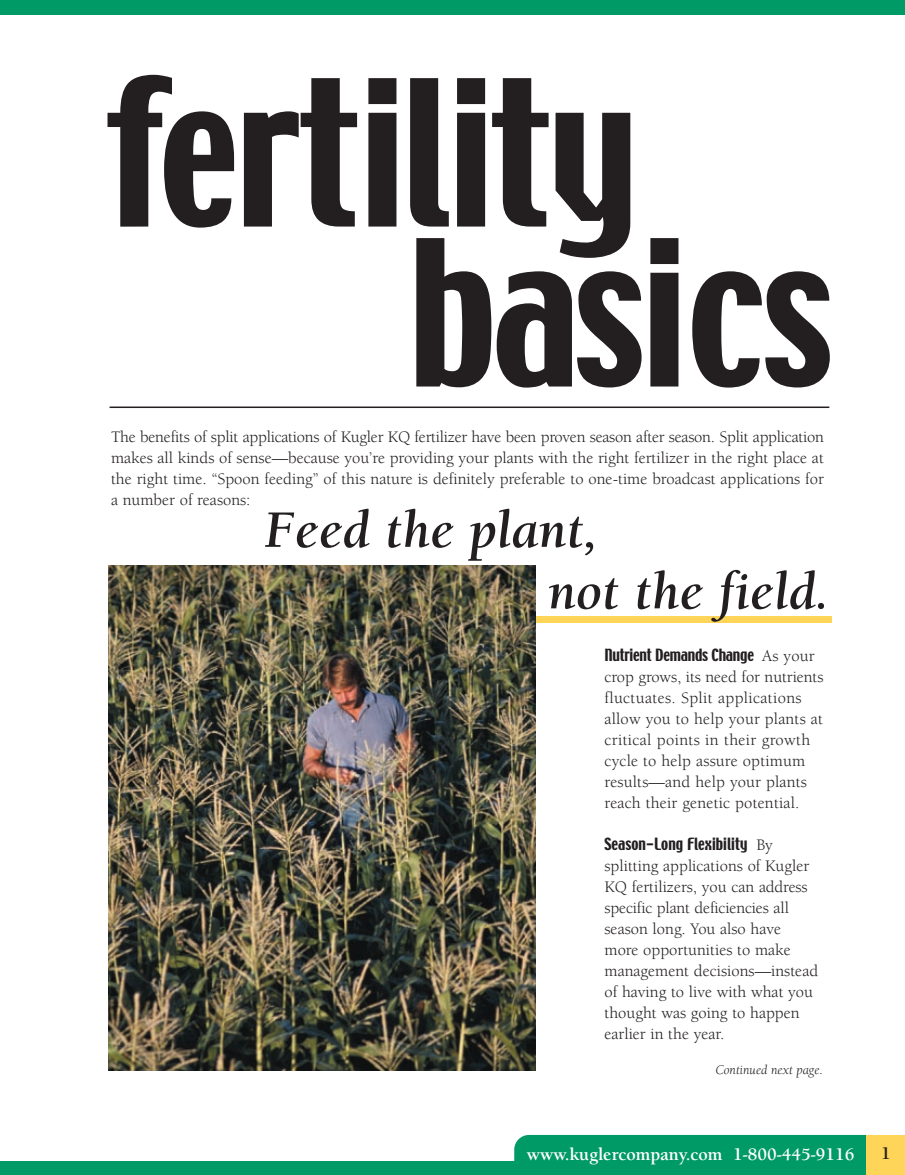
<style>
.page{position:relative;width:905px;height:1175px;background:#fff}
.page>*{position:absolute;margin:0;border:0;box-sizing:border-box;transform-origin:0 0}
.t1{font:180px "Techno";letter-spacing:-.015em;color:#231f20}
.t2{font:italic 700 54px/61.5px "Berkeley";color:#231f20}
.t3{font:700 18px "Berkeley";color:#fff}
.t4{font:700 18px "Berkeley";color:#231f20}
.t5{font:16.5px/21px "Berkeley";color:#231f20}
.t6{font:15px "Techno";letter-spacing:-.005em;color:#231f20}
.t7{font:italic 13.5px "Berkeley";color:#231f20}
.s1{font-family:"Berkeley";font-size:16.5px}
</style>
<div class="page">
<div style="left:0;top:0;width:904px;height:15px;background:#009a67"></div>
<div style="left:116px;top:616px;width:715px;height:7px;background:#fed559"></div>
<div style="left:514px;top:1134px;width:368px;height:40px;background:#009a67;border-radius:15px"></div>
<div style="left:0;top:1161px;width:866px;height:13px;background:#009a67"></div>
<div style="left:866px;top:1135px;width:38px;height:39px;background:#fed559"></div>
<hr style="left:110px;top:406px;width:719px;height:2px;background:#231f20">
<img style="left:109px;top:566px;width:426px;height:504px">
<h1 class="t1" style="left:106px;top:78px;width:533px">fertility</h1>
<h1 class="t1" style="left:409px;top:238px;width:425px">basics</h1>
<p class="t5" style="left:111px;top:428px;width:714px;text-align:justify">The benefits of split applications of Kugler KQ fertilizer have been proven season after season. Split application makes all kinds of sense—because you’re providing your plants with the right fertilizer in the right place at the right time. “Spoon feeding” of this nature is definitely preferable to one-time broadcast applications for a number of reasons:</p>
<h2 class="t2" style="left:548px;top:504px;width:283px;text-indent:-283px">Feed the plant,<br>not the field.</h2>
<p class="t6" style="left:604px;top:649px;width:212px">Nutrient Demands Change <span class="s1">As your</span></p>
<p class="t5" style="left:604px;top:668px;width:220px">crop grows, its need for nutrients fluctuates. Split applications allow you to help your plants at critical points in their growth cycle to help assure optimum results—and help your plants reach their genetic potential.</p>
<p class="t6" style="left:604px;top:838px;width:170px">Season-Long Flexibility <span class="s1">By</span></p>
<p class="t5" style="left:604px;top:857px;width:215px">splitting applications of Kugler<br>KQ fertilizers, you can address specific plant deficiencies all season long. You also have more opportunities to make management decisions—instead of having to live with what you thought was going to happen earlier in the year.</p>
<p class="t7" style="left:715px;top:1064px;width:109px">Continued next page.</p>
<p class="t3" style="left:527px;top:1147px;width:329px">www.kuglercompany.com 1-800-445-9116</p>
<p class="t4" style="left:881px;top:1146px;width:11px">1</p>
</div>
